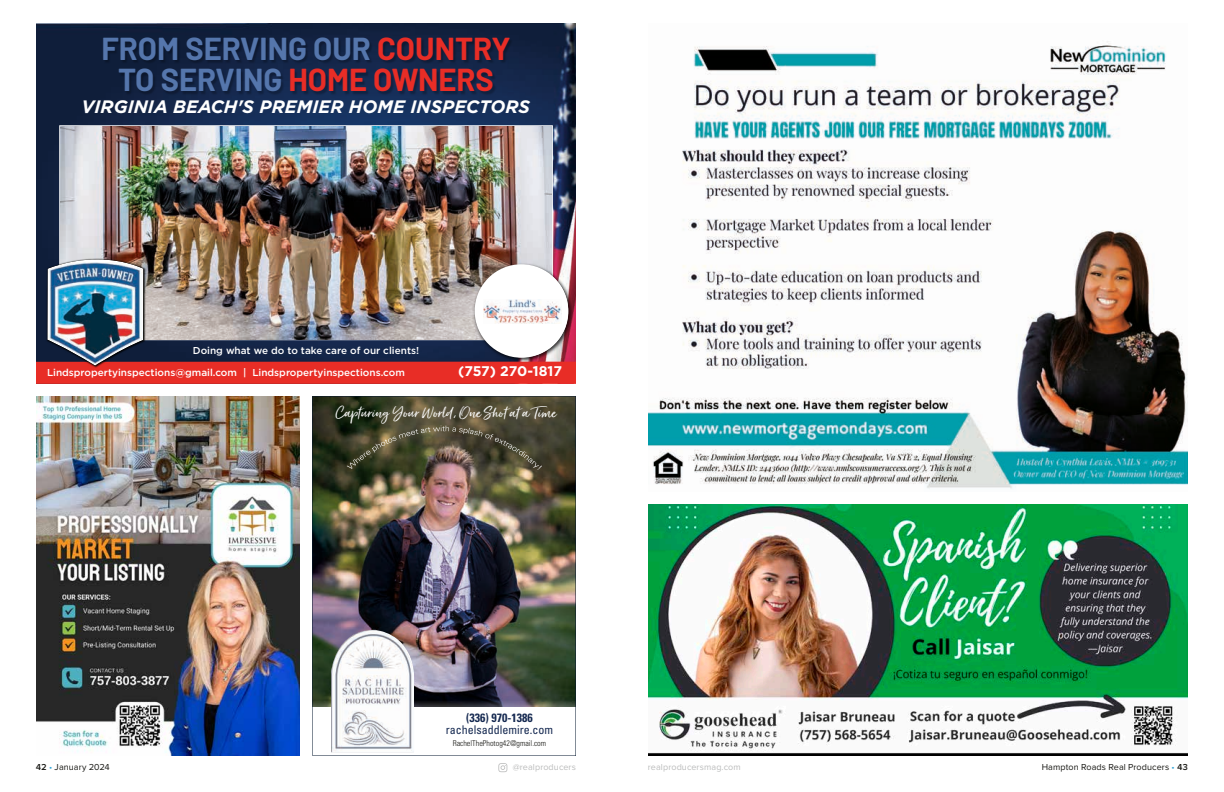
<style>
.page{position:relative;width:1224px;height:792px;background:#fff}
.page>*{position:absolute;margin:0;border:0;box-sizing:border-box;transform-origin:0 0}
.t1{font:700 31px/31px "Barlow";color:#5576ac;text-align:center}
.t2{font:18.6px "Just Lovely";color:#fff;scale:1.13 1}
.t3{font:italic 700 18px "Gotham";color:#fff}
.t4{font:700 14px "Gotham";letter-spacing:-.005em;color:#fff}
.t5{font:condensed 12px "Univers LT Std";color:#152951}
.t6{font:700 condensed 12px "Univers LT Std";color:#152951}
.t7{font:500 10px "Gotham";color:#fff}
.t8{font:9px "Proxima Nova";letter-spacing:.01em;color:#171713}
.t9{font:9px "Proxima Nova";letter-spacing:.01em;color:#bbbcbc}
.t10{font:300 condensed 8px "Univers LT Std";color:#171713}
.s1{color:#e82d26}
.s2{font-weight:600}
.s3{color:#31a5d9}
</style>
<div class="page">
<svg style="left:498px;top:763px;width:9px;height:9px"></svg>
<img style="left:312px;top:396px;width:264px;height:360px">
<img style="left:331px;top:630px;width:83px;height:122px">
<img style="left:36px;top:24px;width:540px;height:338px">
<div style="left:36px;top:362px;width:540px;height:22px;background:#e82d26"></div>
<img style="left:60px;top:126px;width:492px;height:214px">
<img style="left:472px;top:261px;width:102px;height:101px">
<svg style="left:475px;top:264px;width:93px;height:94px"></svg>
<img style="left:46px;top:258px;width:100px;height:110px">
<svg style="left:47px;top:259px;width:96px;height:107px"></svg>
<img style="left:47px;top:263px;width:96px;height:101px">
<div style="left:476px;top:265px;width:92px;height:92px;background:#fff;border-radius:50%"></div>
<img style="left:483px;top:299px;width:78px;height:24px">
<img style="left:102px;top:34px;width:413px;height:69px">
<img style="left:36px;top:396px;width:264px;height:360px">
<img style="left:648px;top:41px;width:540px;height:448px">
<img style="left:648px;top:504px;width:540px;height:252px">
<h1 class="t1" style="left:102px;top:34px;width:410px">FROM SERVING OUR <span class="s1">COUNTRY<br></span>TO SERVING <span class="s1">HOME OWNERS</span></h1>
<h3 class="t3" style="left:82px;top:95px;width:450px">VIRGINIA BEACH'S PREMIER HOME INSPECTORS</h3>
<p class="t7" style="left:193px;top:344px;width:228px">Doing what we do to take care of our clients!</p>
<p class="t7" style="left:47px;top:365px;width:359px">Lindspropertyinspections@gmail.com | Lindspropertyinspections.com</p>
<h3 class="t4" style="left:458px;top:362px;width:105px">(757) 270-1817</h3>
<h2 class="t2" style="left:335px;top:401px;width:197px">Capturing Your World, One Shot at a Time</h2>
<p class="t6" style="left:466px;top:710px;width:68px">(336) 970-1386</p>
<p class="t5" style="left:446px;top:722px;width:109px">rachelsaddlemire.com</p>
<p class="t10" style="left:453px;top:738px;width:95px">RachelThePhotog42@gmail.com</p>
<p class="t8" style="left:36px;top:762px;width:76px"><span class="s2">42</span> <span class="s3">•</span> January 2024</p>
<p class="t9" style="left:513px;top:762px;width:65px">@realproducers</p>
<p class="t9" style="left:648px;top:762px;width:94px">realproducersmag.com</p>
<p class="t8" style="left:1042px;top:762px;width:148px">Hampton Roads Real Producers <span class="s3">•</span> <span class="s2">43</span></p>
</div>
